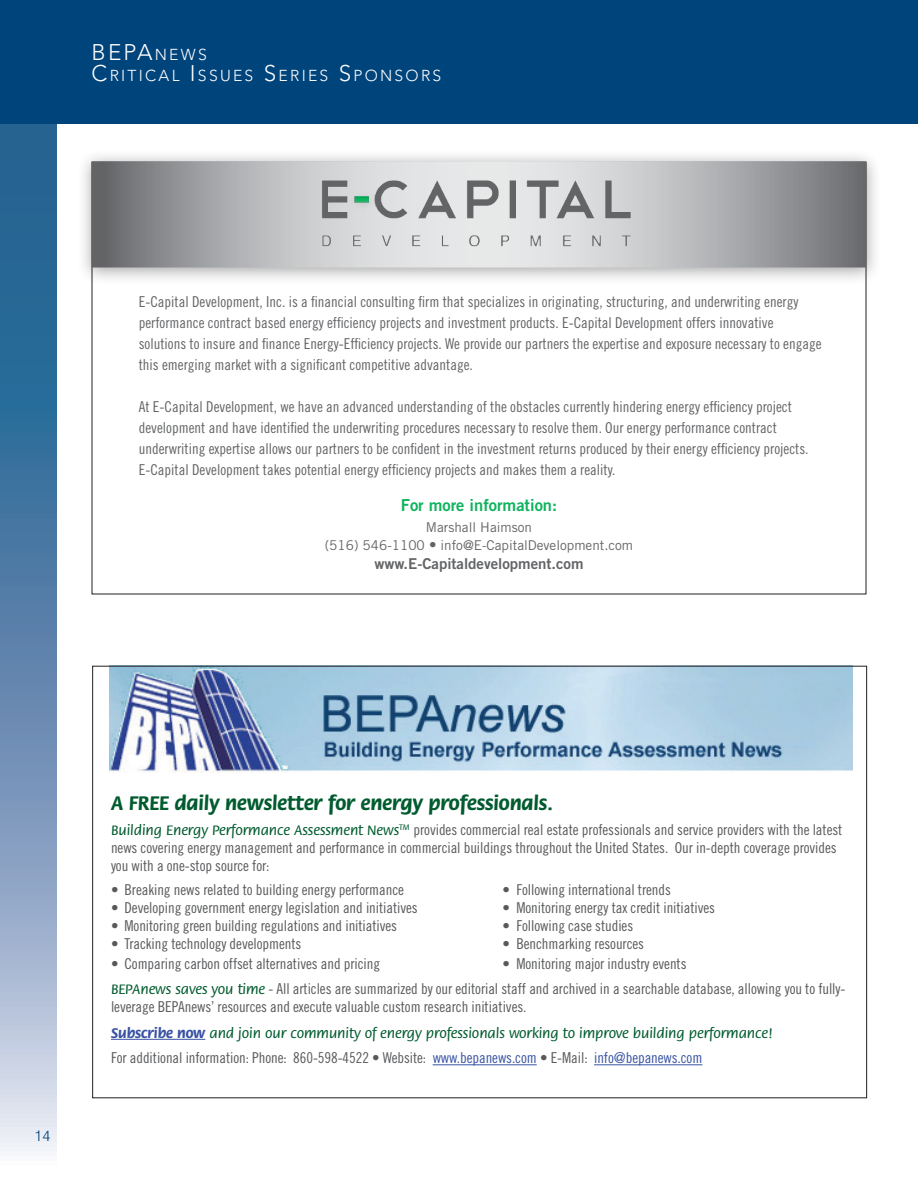
<style>
.page{position:relative;width:918px;height:1188px;background:#fff}
.page>*{position:absolute;margin:0;border:0;box-sizing:border-box;transform-origin:0 0}
.t1{font:300 22.5px "Avenir";color:#fff}
.t2{font:700 21px "Flora";letter-spacing:-.005em;color:#015b2e}
.t3{font:16.5px "Trade Gothic LT Std Bd 2";color:#0fb35e}
.t4{font:300 15.75px "Avenir";letter-spacing:.145em;color:#fff}
.t5{font:15px/18px "Trade Gothic Cond Eighteen";letter-spacing:-.005em;color:#58595b}
.t6{font:15px/21px "Trade Gothic Cond Eighteen";color:#636466}
.t7{font:500 15px "Flora";letter-spacing:-.005em;color:#015b2e}
.t8{font:15px "Trade Gothic LT Std Bd 2";color:#636466}
.t9{font:300 15px "Swiss";color:#00447c}
.t10{font:13.5px/18px "Trade Gothic";color:#636466;text-align:center}
.s1{font-size:15.75px}
.s2{font-size:22.5px}
.s3{font-family:"Trade Gothic Cond Eighteen";font-size:15px}
.s4{font-family:"Flora";font-weight:500;color:#015b2e}
.s5{font-weight:700;color:#3953a4}
.s6{color:#3953a4}
</style>
<div class="page">
<svg style="left:0;top:124px;width:57px;height:1027px;background:#668db2"></svg>
<div style="left:0;top:0;width:918px;height:124px;background:#00447c"></div>
<div style="left:76px;top:149px;width:806px;height:137px;background:#231f20;opacity:.4"></div>
<svg style="left:95px;top:164px;width:768px;height:101px;background:#a6a8aa"></svg>
<div style="left:92px;top:161px;width:774px;height:107px;border:2px solid #fff"></div>
<img style="left:109px;top:668px;width:744px;height:104px">
<hr style="left:111px;top:1039px;width:94px;height:1px;background:#3953a4">
<hr style="left:433px;top:1064px;width:104px;height:1px;background:#3953a4">
<hr style="left:594px;top:1064px;width:108px;height:1px;background:#3953a4">
<img style="left:317px;top:175px;width:317px;height:79px">
<h1 class="t1" style="left:92px;top:39px;width:117px">BEPA<span class="s1">NEWS</span></h1>
<p class="t4" style="left:92px;top:67px;width:351px"><span class="s2">C</span>RITICAL <span class="s2">I</span> SSUES <span class="s2">S</span>ERIES <span class="s2">S</span>P ONSORS</p>
<p class="t6" style="left:139px;top:291px;width:684px">E-Capital Development, Inc. is a financial consulting firm that specializes in originating, structuring, and underwriting energy performance contract based energy efficiency projects and investment products. E-Capital Development offers innovative solutions to insure and finance Energy-Efficiency projects. We provide our partners the expertise and exposure necessary to engage this emerging market with a significant competitive advantage.</p>
<p class="t6" style="left:139px;top:396px;width:671px">At E-Capital Development, we have an advanced understanding of the obstacles currently hindering energy efficiency project development and have identified the underwriting procedures necessary to resolve them. Our energy performance contract underwriting expertise allows our partners to be confident in the investment returns produced by their energy efficiency projects.<br>E-Capital Development takes potential energy efficiency projects and makes them a reality.</p>
<p class="t3" style="left:401px;top:495px;width:158px">For more information:</p>
<p class="t10" style="left:325px;top:518px;width:310px">Marshall Haimson<br>(516) 546-1100 <span class="s3">•</span> info@E-CapitalDevelopment.com</p>
<p class="t8" style="left:374px;top:554px;width:211px">www.E-Capitaldevelopment.com</p>
<p class="t9" style="left:34px;top:1126px;width:17px">14</p>
<h2 class="t2" style="left:111px;top:792px;width:444px">A FREE daily newsletter for energy professionals.</h2>
<p class="t5" style="left:111px;top:821px;width:733px"><span class="s4">Building Energy Performance Assessment News</span><sup>TM</sup> provides commercial real estate professionals and service providers with the latest news covering energy management and performance in commercial buildings throughout the United States. Our in-depth coverage provides you with a one-stop source for:</p>
<p class="t5" style="left:111px;top:881px;width:294px">• Breaking news related to building energy performance</p>
<p class="t5" style="left:503px;top:881px;width:170px">• Following international trends</p>
<p class="t5" style="left:111px;top:899px;width:308px">• Developing government energy legislation and initiatives</p>
<p class="t5" style="left:503px;top:899px;width:214px">• Monitoring energy tax credit initiatives</p>
<p class="t5" style="left:111px;top:917px;width:288px">• Monitoring green building regulations and initiatives</p>
<p class="t5" style="left:503px;top:917px;width:132px">• Following case studies</p>
<p class="t5" style="left:111px;top:935px;width:192px">• Tracking technology developments</p>
<p class="t5" style="left:503px;top:935px;width:143px">• Benchmarking resources</p>
<p class="t5" style="left:111px;top:954px;width:271px">• Comparing carbon offset alternatives and pricing</p>
<p class="t5" style="left:111px;top:951px;width:736px;line-height:25.5px;text-indent:392px">• Monitoring major industry events<br><span class="s4">BEPAnews saves you time</span> - All articles are summarized by our editorial staff and archived in a searchable database, allowing you to fully-</p>
<p class="t5" style="left:111px;top:998px;width:417px">leverage BEPAnews’ resources and execute valuable custom research initiatives.</p>
<p class="t7" style="left:111px;top:1025px;width:664px"><span class="s5">Subscribe now</span> and join our community of energy professionals working to improve building performance!</p>
<p class="t5" style="left:111px;top:1049px;width:593px">For additional information: Phone: 860-598-4522 • Website: <span class="s6">www.bepanews.com</span> • E-Mail: <span class="s6">info@bepanews.com</span></p>
</div>
